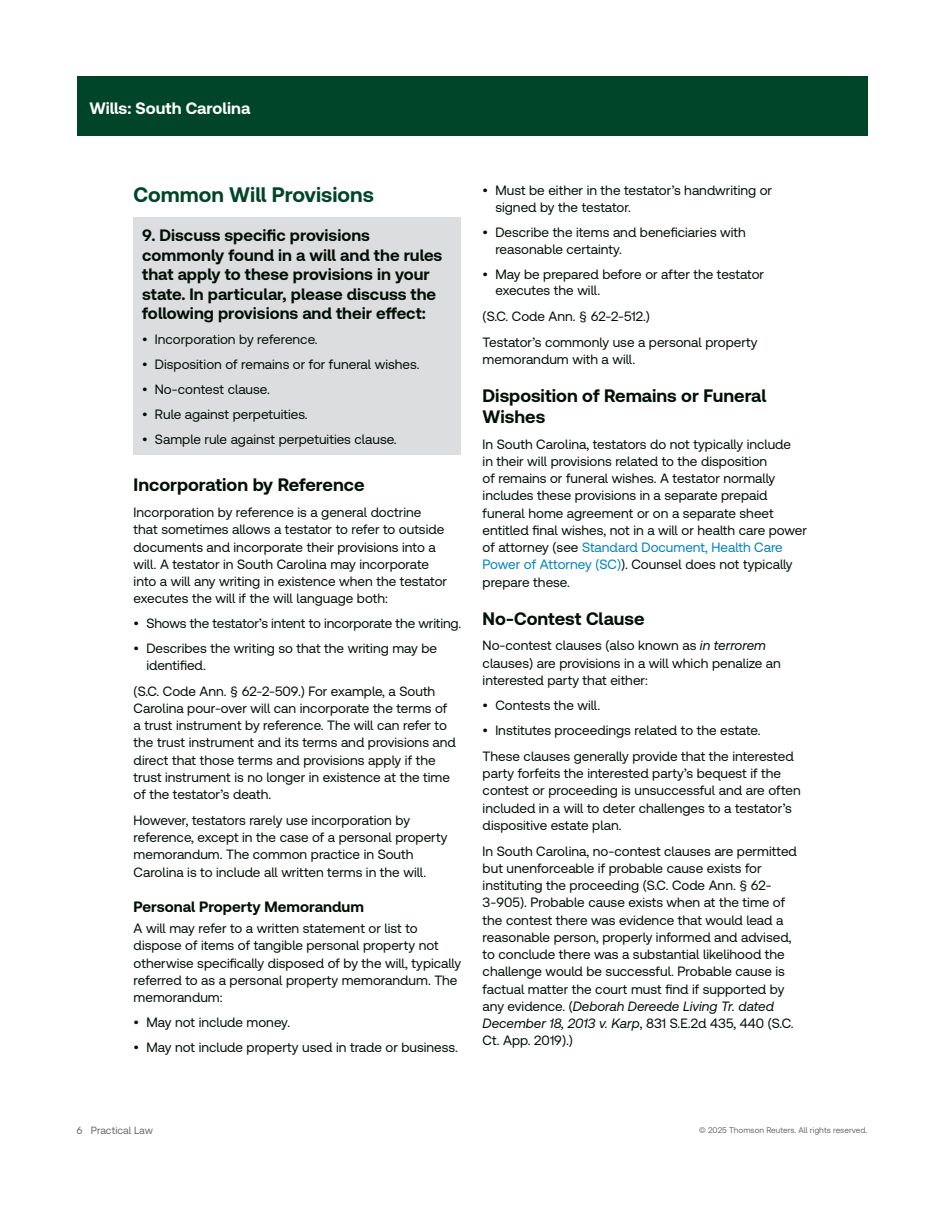
<style>
.page{position:relative;width:944px;height:1214px;background:#fff}
.page>*{position:absolute;margin:0;border:0;box-sizing:border-box;transform-origin:0 0}
.t1{font:700 21px "Clario";color:#004529}
.t2{font:700 18px/21px "Clario";color:#020f06}
.t3{font:700 16.5px/19.5px "Clario";color:#020f06}
.t4{font:700 16.5px "Clario";color:#fff}
.t5{font:700 15px "Clario";color:#020f06}
.t6{font:13.5px/17.2px "Clario";color:#020f06}
.t7{font:10.5px "Clario";color:#676d66}
.t8{font:8.25px "Clario";color:#676d66}
.s1{color:#0081c7}
.s2{font-style:italic}
</style>
<div class="page">
<div style="left:77px;top:77px;width:790px;height:59px;background:#004529"></div>
<div style="left:134px;top:217px;width:327px;height:237px;background:#dcdddf"></div>
<p class="t4" style="left:89px;top:98px;width:162px">Wills: South Carolina</p>
<h1 class="t1" style="left:134px;top:182px;width:242px">Common Will Provisions</h1>
<p class="t3" style="left:142px;top:225px;width:302px">9. Discuss specific provisions commonly found in a will and the rules that apply to these provisions in your state. In particular, please discuss the following provisions and their effect:</p>
<p class="t6" style="left:142px;top:330px;width:177px">• Incorporation by reference.</p>
<p class="t6" style="left:142px;top:355px;width:279px">• Disposition of remains or for funeral wishes.</p>
<p class="t6" style="left:142px;top:380px;width:129px">• No-contest clause.</p>
<p class="t6" style="left:142px;top:405px;width:167px">• Rule against perpetuities.</p>
<p class="t6" style="left:142px;top:430px;width:256px">• Sample rule against perpetuities clause.</p>
<h2 class="t2" style="left:134px;top:474px;width:232px">Incorporation by Reference</h2>
<p class="t6" style="left:134px;top:503px;width:315px">Incorporation by reference is a general doctrine that sometimes allows a testator to refer to outside documents and incorporate their provisions into a will. A testator in South Carolina may incorporate into a will any writing in existence when the testator executes the will if the will language both:</p>
<p class="t6" style="left:134px;top:614px;width:329px">• Shows the testator’s intent to incorporate the writing.</p>
<p class="t6" style="left:146px;top:640px;width:292px;line-height:16.5px;text-indent:-13px">• Describes the writing so that the writing may be identified.</p>
<p class="t6" style="left:134px;top:682px;width:324px">(S.C. Code Ann. § 62-2-509.) For example, a South Carolina pour-over will can incorporate the terms of a trust instrument by reference. The will can refer to the trust instrument and its terms and provisions and direct that those terms and provisions apply if the trust instrument is no longer in existence at the time of the testator’s death.</p>
<p class="t6" style="left:134px;top:811px;width:315px">However, testators rarely use incorporation by reference, except in the case of a personal property memorandum. The common practice in South Carolina is to include all written terms in the will.</p>
<p class="t5" style="left:134px;top:897px;width:232px">Personal Property Memorandum</p>
<p class="t6" style="left:134px;top:919px;width:329px">A will may refer to a written statement or list to dispose of items of tangible personal property not otherwise specifically disposed of by the will, typically referred to as a personal property memorandum. The memorandum:</p>
<p class="t6" style="left:134px;top:1013px;width:158px">• May not include money.</p>
<p class="t6" style="left:134px;top:1038px;width:326px">• May not include property used in trade or business.</p>
<p class="t6" style="left:495px;top:182px;width:278px;line-height:16.5px;text-indent:-13px">• Must be either in the testator’s handwriting or signed by the testator.</p>
<p class="t6" style="left:495px;top:223px;width:252px;line-height:16.5px;text-indent:-13px">• Describe the items and beneficiaries with reasonable certainty.</p>
<p class="t6" style="left:495px;top:265px;width:270px;line-height:16.5px;text-indent:-13px">• May be prepared before or after the testator executes the will.</p>
<p class="t6" style="left:482px;top:303px;width:276px;line-height:25.8px">(S.C. Code Ann. § 62-2-512.)<br>Testator’s commonly use a personal property</p>
<p class="t6" style="left:482px;top:350px;width:154px">memorandum with a will.</p>
<h2 class="t2" style="left:482px;top:384px;width:285px">Disposition of Remains or Funeral<br>Wishes</h2>
<p class="t6" style="left:482px;top:435px;width:326px">In South Carolina, testators do not typically include<br>in their will provisions related to the disposition<br>of remains or funeral wishes. A testator normally includes these provisions in a separate prepaid funeral home agreement or on a separate sheet entitled final wishes, not in a will or health care power of attorney (see <span class="s1">Standard Document, Health Care Power of Attorney (SC)</span>). Counsel does not typically prepare these.</p>
<h2 class="t2" style="left:482px;top:607px;width:163px">No-Contest Clause</h2>
<p class="t6" style="left:482px;top:636px;width:300px">No-contest clauses (also known as <span class="s2">in terrorem </span>clauses) are provisions in a will which penalize an interested party that either:</p>
<p class="t6" style="left:482px;top:696px;width:119px">• Contests the will.</p>
<p class="t6" style="left:482px;top:717px;width:312px;line-height:25.8px">• Institutes proceedings related to the estate.<br>These clauses generally provide that the interested</p>
<p class="t6" style="left:482px;top:764px;width:319px">party forfeits the interested party’s bequest if the contest or proceeding is unsuccessful and are often included in a will to deter challenges to a testator’s dispositive estate plan.</p>
<p class="t6" style="left:482px;top:841px;width:316px">In South Carolina, no-contest clauses are permitted but unenforceable if probable cause exists for instituting the proceeding (S.C. Code Ann. § 62- 3-905). Probable cause exists when at the time of the contest there was evidence that would lead a reasonable person, properly informed and advised, to conclude there was a substantial likelihood the challenge would be successful. Probable cause is factual matter the court must find if supported by any evidence. (<span class="s2">Deborah Dereede Living Tr. dated December 18, 2013 v. Karp</span>, 831 S.E.2d 435, 440 (S.C.<br>Ct. App. 2019).)</p>
<p class="t7" style="left:77px;top:1124px;width:78px">6 Practical Law</p>
<p class="t8" style="left:699px;top:1124px;width:170px">© 2025 Thomson Reuters. All rights reserved.</p>
</div>
